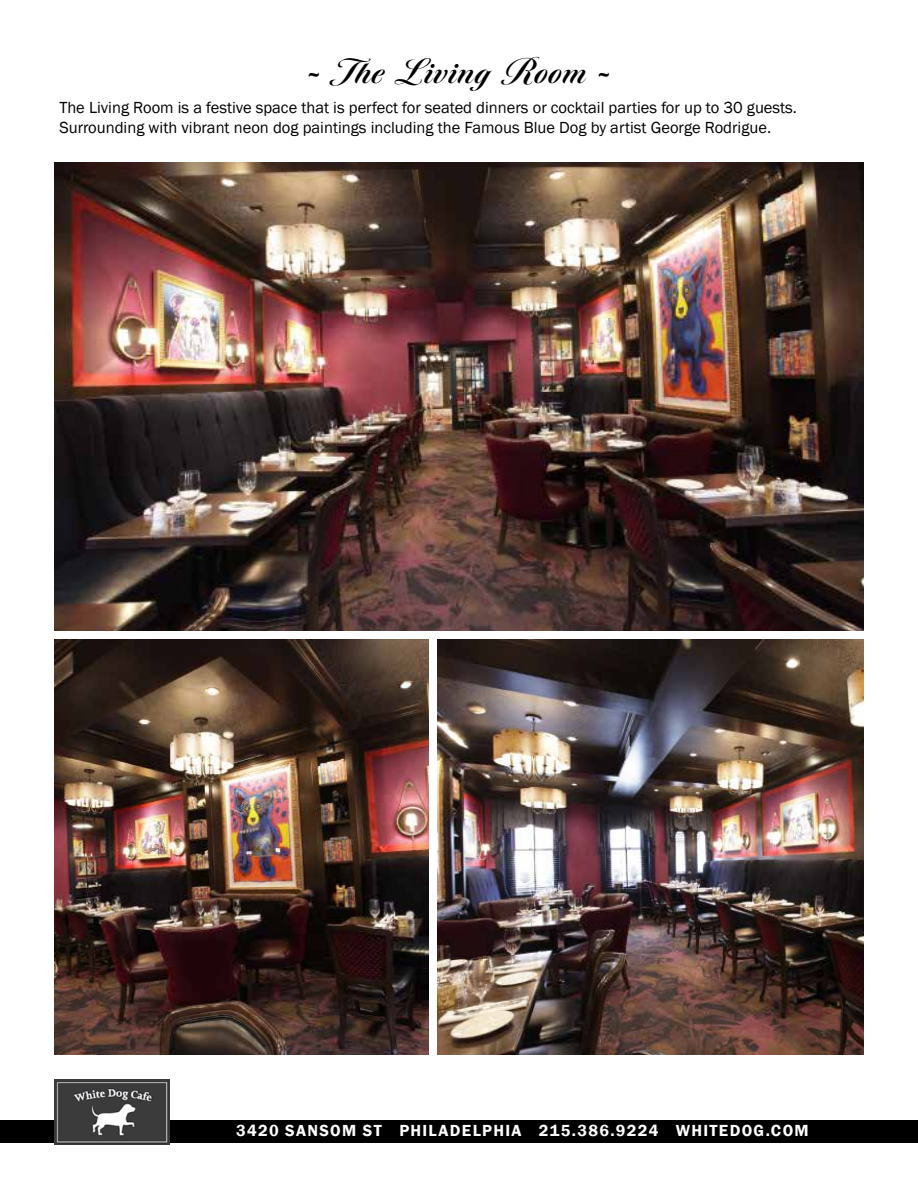
<style>
.page{position:relative;width:918px;height:1188px;background:#fff}
.page>*{position:absolute;margin:0;border:0;box-sizing:border-box;transform-origin:0 0}
.t1{font:700 36px "Tangier";letter-spacing:.05em;color:#000}
.t2{font:16.5px/19.8px "Franklin Gothic";color:#000}
.t3{font:600 16.5px "Franklin Gothic";letter-spacing:.08em;color:#fff}
</style>
<div class="page">
<div style="left:0;top:1121px;width:918px;height:22px;background:#000"></div>
<img style="left:54px;top:1079px;width:115px;height:66px">
<img style="left:54px;top:162px;width:810px;height:469px">
<img style="left:54px;top:639px;width:375px;height:415px">
<img style="left:437px;top:639px;width:427px;height:415px">
<h1 class="t1" style="left:307px;top:51px;width:305px">- The Living Room -</h1>
<p class="t2" style="left:59px;top:98px;width:739px">The Living Room is a festive space that is perfect for seated dinners or cocktail parties for up to 30 guests.<br>Surrounding with vibrant neon dog paintings including the Famous Blue Dog by artist George Rodrigue.</p>
<p class="t3" style="left:236px;top:1120px;width:574px">3420 SANSOM ST PHILADELPHIA 215.386.9224 WHITEDOG.COM</p>
</div>
